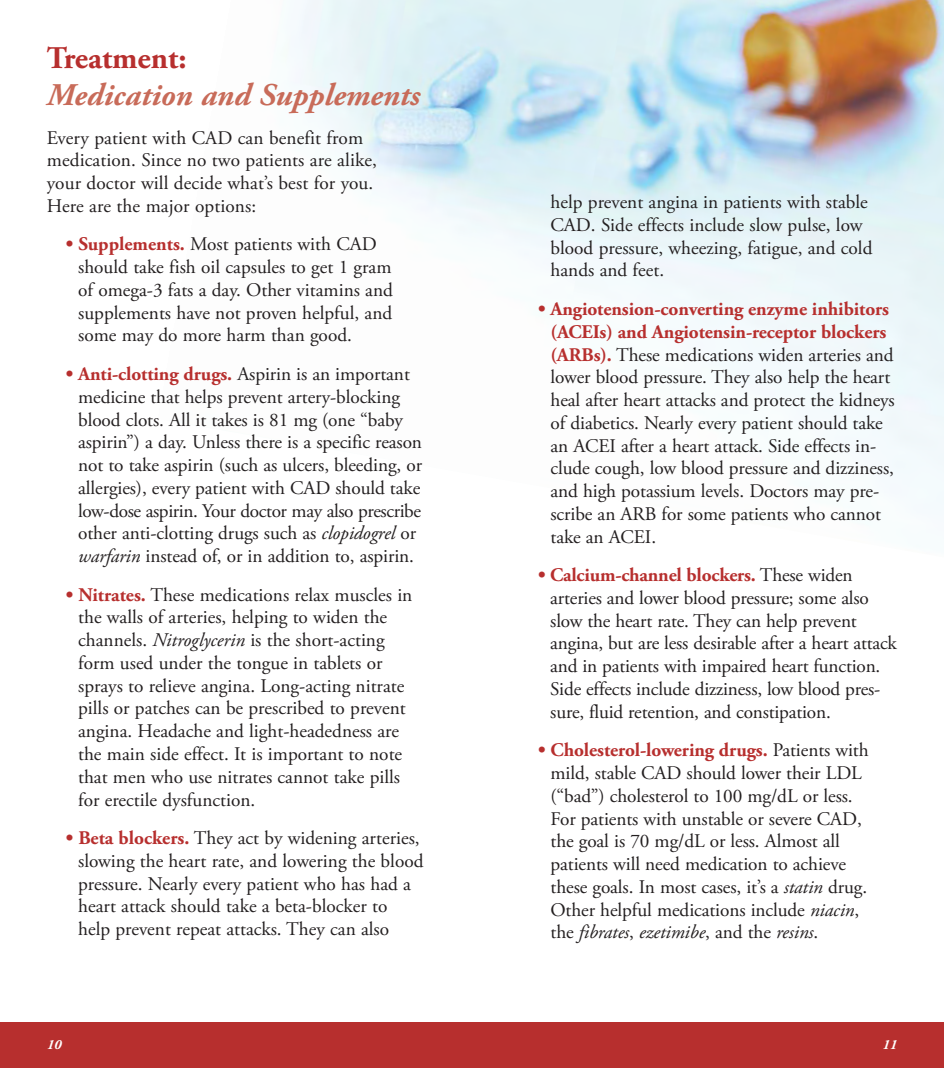
<style>
.page{position:relative;width:944px;height:1068px;background:#fff}
.page>*{position:absolute;margin:0;border:0;box-sizing:border-box;transform-origin:0 0}
.t1{font:italic 700 31.5px "Adobe Garamond Pro";color:#c86b59}
.t2{font:700 31.5px "Adobe Garamond Pro";color:#b72f2e}
.t3{font:19.25px/22.8px "Adobe Garamond Pro";letter-spacing:-.005em;color:#231f20}
.t4{font:italic 700 14px "Adobe Garamond Pro";color:#fff}
.s1{font-weight:700;color:#b72f2e}
.s2{font-style:italic}
</style>
<div class="page">
<img style="left:294px;top:0;width:650px;height:511px">
<div style="left:0;top:1022px;width:944px;height:45px;background:#b72f2e"></div>
<h1 class="t2" style="left:47px;top:46px;width:141px">Treatment:</h1>
<h1 class="t1" style="left:47px;top:76px;width:375px">Medication and Supplements</h1>
<p class="t3" style="left:47px;top:128px;width:331px">Every patient with CAD can benefit from medication. Since no two patients are alike, your doctor will decide what’s best for you.<br>Here are the major options:</p>
<p class="t3" style="left:78px;top:235px;width:316px;text-indent:-12px"><span class="s1">• Supplements.</span> Most patients with CAD should take fish oil capsules to get 1 gram of omega-3 fats a day. Other vitamins and supplements have not proven helpful, and some may do more harm than good.</p>
<p class="t3" style="left:78px;top:364px;width:345px;text-indent:-12px"><span class="s1">• Anti-clotting drugs.</span> Aspirin is an important medicine that helps prevent artery-blocking blood clots. All it takes is 81 mg (one “baby aspirin”) a day. Unless there is a specific reason not to take aspirin (such as ulcers, bleeding, or allergies), every patient with CAD should take low-dose aspirin. Your doctor may also prescribe other anti-clotting drugs such as <span class="s2">clopidogrel</span> or <span class="s2">warfarin</span> instead of, or in addition to, aspirin.</p>
<p class="t3" style="left:78px;top:585px;width:336px;text-indent:-12px"><span class="s1">• Nitrates.</span> These medications relax muscles in the walls of arteries, helping to widen the channels. <span class="s2">Nitroglycerin</span> is the short-acting form used under the tongue in tablets or sprays to relieve angina. Long-acting nitrate pills or patches can be prescribed to prevent angina. Headache and light-headedness are the main side effect. It is important to note that men who use nitrates cannot take pills for erectile dysfunction.</p>
<p class="t3" style="left:78px;top:828px;width:347px;text-indent:-12px"><span class="s1">• Beta blockers.</span> They act by widening arteries, slowing the heart rate, and lowering the blood pressure. Nearly every patient who has had a heart attack should take a beta-blocker to help prevent repeat attacks. They can also</p>
<p class="t3" style="left:550px;top:192px;width:323px">help prevent angina in patients with stable CAD. Side effects include slow pulse, low blood pressure, wheezing, fatigue, and cold hands and feet.</p>
<p class="t3" style="left:550px;top:299px;width:346px;text-indent:-12px"><span class="s1">• Angiotension-converting enzyme inhibitors (ACEIs) and Angiotensin-receptor blockers (ARBs).</span> These medications widen arteries and lower blood pressure. They also help the heart heal after heart attacks and protect the kidneys of diabetics. Nearly every patient should take an ACEI after a heart attack. Side effects in - clude cough, low blood pressure and dizziness, and high potassium levels. Doctors may pre&shy;scribe an ARB for some patients who cannot take an ACEI.</p>
<p class="t3" style="left:550px;top:565px;width:348px;text-indent:-12px"><span class="s1">• Calcium-channel blockers.</span> These widen arteries and lower blood pressure; some also slow the heart rate. They can help prevent angina, but are less desirable after a heart attack and in patients with impaired heart function.<br>Side effects include dizziness, low blood pres&shy;sure, fluid retention, and constipation.</p>
<p class="t3" style="left:550px;top:740px;width:320px;text-indent:-12px"><span class="s1">• Cholesterol-lowering drugs.</span> Patients with mild, stable CAD should lower their LDL (“bad”) cholesterol to 100 mg/dL or less.<br>For patients with unstable or severe CAD, the goal is 70 mg/dL or less. Almost all patients will need medication to achieve these goals. In most cases, it’s a <span class="s2">statin</span> drug.<br>Other helpful medications include <span class="s2">niacin</span>, the <span class="s2">fibrates</span>, <span class="s2">ezetimibe</span>, and the <span class="s2">resins</span>.</p>
<p class="t4" style="left:47px;top:1036px;width:16px">10</p>
<p class="t4" style="left:882px;top:1036px;width:16px">11</p>
</div>
